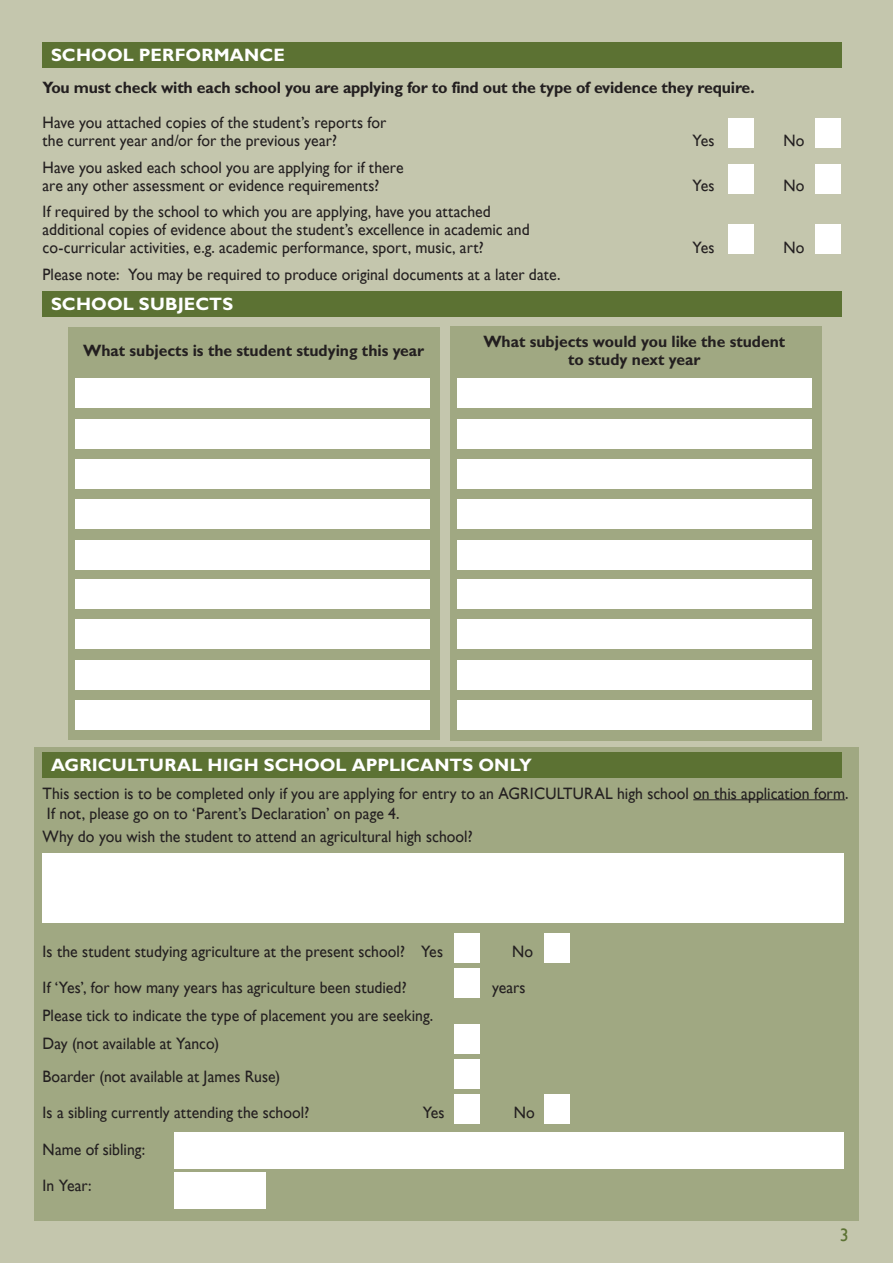
<style>
.page{position:relative;width:893px;height:1263px;background:#c4c6ad}
.page>*{position:absolute;margin:0;border:0;box-sizing:border-box;transform-origin:0 0}
.Headings{font:700 18px "Gill Sans";letter-spacing:.005em;color:#fff}
.t1{font:18px "Gill Sans";color:#5c7233}
.Body_caps{font:16.5px/18px "Gill Sans";letter-spacing:.005em;color:#231f20;scale:.95 1}
.Body_caps-2{font:700 16.5px/18px "Gill Sans";letter-spacing:-.01em;color:#231f20;text-align:center;scale:.95 1}
.Body_caps-3{font:700 16.5px "Gill Sans";letter-spacing:-.01em;color:#231f20;scale:.96 1}
</style>
<div class="page">
<div style="left:43px;top:43px;width:799px;height:25px;background:#5c7233"></div>
<div style="left:815px;top:118px;width:26px;height:30px;background:#fff"></div>
<div style="left:728px;top:118px;width:26px;height:30px;background:#fff"></div>
<div style="left:815px;top:164px;width:26px;height:29px;background:#fff"></div>
<div style="left:728px;top:164px;width:26px;height:29px;background:#fff"></div>
<div style="left:815px;top:225px;width:26px;height:29px;background:#fff"></div>
<div style="left:728px;top:225px;width:26px;height:29px;background:#fff"></div>
<div style="left:43px;top:291px;width:799px;height:26px;background:#5c7233"></div>
<div style="left:34px;top:747px;width:824px;height:473px;background:#a0a882"></div>
<hr style="left:693px;top:799px;width:152px;height:1px;background:#231f20">
<div style="left:43px;top:752px;width:799px;height:26px;background:#5c7233"></div>
<div style="left:43px;top:853px;width:801px;height:70px;background:#fff"></div>
<div style="left:174px;top:1132px;width:670px;height:36px;background:#fff"></div>
<div style="left:174px;top:1172px;width:92px;height:37px;background:#fff"></div>
<div style="left:454px;top:933px;width:25px;height:30px;background:#fff"></div>
<div style="left:544px;top:933px;width:26px;height:30px;background:#fff"></div>
<div style="left:544px;top:1094px;width:26px;height:30px;background:#fff"></div>
<div style="left:454px;top:968px;width:25px;height:29px;background:#fff"></div>
<div style="left:454px;top:1024px;width:25px;height:30px;background:#fff"></div>
<div style="left:454px;top:1059px;width:25px;height:30px;background:#fff"></div>
<div style="left:68px;top:327px;width:372px;height:413px;background:#a0a882"></div>
<div style="left:76px;top:378px;width:354px;height:30px;background:#fff"></div>
<div style="left:76px;top:419px;width:354px;height:30px;background:#fff"></div>
<div style="left:76px;top:459px;width:354px;height:30px;background:#fff"></div>
<div style="left:76px;top:499px;width:354px;height:30px;background:#fff"></div>
<div style="left:76px;top:540px;width:354px;height:29px;background:#fff"></div>
<div style="left:76px;top:579px;width:354px;height:30px;background:#fff"></div>
<div style="left:76px;top:619px;width:354px;height:30px;background:#fff"></div>
<div style="left:76px;top:660px;width:354px;height:30px;background:#fff"></div>
<div style="left:76px;top:700px;width:354px;height:30px;background:#fff"></div>
<div style="left:450px;top:326px;width:371px;height:414px;background:#a0a882"></div>
<div style="left:457px;top:378px;width:355px;height:30px;background:#fff"></div>
<div style="left:457px;top:419px;width:355px;height:30px;background:#fff"></div>
<div style="left:457px;top:459px;width:355px;height:30px;background:#fff"></div>
<div style="left:457px;top:499px;width:355px;height:30px;background:#fff"></div>
<div style="left:457px;top:540px;width:355px;height:29px;background:#fff"></div>
<div style="left:457px;top:579px;width:355px;height:30px;background:#fff"></div>
<div style="left:457px;top:619px;width:355px;height:30px;background:#fff"></div>
<div style="left:457px;top:660px;width:355px;height:30px;background:#fff"></div>
<div style="left:457px;top:700px;width:355px;height:30px;background:#fff"></div>
<div style="left:454px;top:1094px;width:25px;height:30px;background:#fff"></div>
<p class="Headings" style="left:51px;top:44px;width:235px">SCHOOL PERFORMANCE</p>
<p class="Body_caps-3" style="left:43px;top:78px;width:743px">You must check with each school you are applying for to find out the type of evidence they require.</p>
<p class="Body_caps" style="left:43px;top:114px;width:363px">Have you attached copies of the student’s reports for the current year and/or for the previous year?</p>
<p class="Body_caps" style="left:692px;top:132px;width:25px">Yes</p>
<p class="Body_caps" style="left:783px;top:132px;width:24px">No</p>
<p class="Body_caps" style="left:43px;top:158px;width:381px">Have you asked each school you are applying for if there are any other assessment or evidence requirements?</p>
<p class="Body_caps" style="left:43px;top:203px;width:514px">If required by the school to which you are applying, have you attached additional copies of evidence about the student’s excellence in academic and co-curricular activities, e.g. academic performance, sport, music, art?</p>
<p class="Body_caps" style="left:43px;top:265px;width:547px">Please note: You may be required to produce original documents at a later date.</p>
<p class="Headings" style="left:51px;top:293px;width:184px">SCHOOL SUBJECTS</p>
<p class="Body_caps" style="left:692px;top:176px;width:25px">Yes</p>
<p class="Body_caps" style="left:783px;top:176px;width:24px">No</p>
<p class="Body_caps" style="left:692px;top:239px;width:25px">Yes</p>
<p class="Body_caps" style="left:783px;top:239px;width:24px">No</p>
<p class="Body_caps-2" style="left:83px;top:341px;width:361px">What subjects is the student studying this year</p>
<p class="Body_caps-2" style="left:483px;top:333px;width:319px">What subjects would you like the student to study next year</p>
<p class="Headings" style="left:51px;top:754px;width:482px">AGRICULTURAL HIGH SCHOOL APPLICANTS ONLY</p>
<p class="Body_caps" style="left:43px;top:784px;width:850px">This section is to be completed only if you are applying for entry to an AGRICULTURAL high school on this application form.</p>
<p class="Body_caps" style="left:47px;top:804px;width:373px">If not, please go on to ‘Parent’s Declaration’ on page 4.</p>
<p class="Body_caps" style="left:43px;top:828px;width:454px">Why do you wish the student to attend an agricultural high school?</p>
<p class="Body_caps" style="left:43px;top:942px;width:423px">Is the student studying agriculture at the present school? Yes</p>
<p class="Body_caps" style="left:512px;top:942px;width:24px">No</p>
<p class="Body_caps" style="left:43px;top:979px;width:385px">If ‘Yes’, for how many years has agriculture been studied?</p>
<p class="Body_caps" style="left:492px;top:979px;width:37px">years</p>
<p class="Body_caps" style="left:43px;top:1007px;width:413px">Please tick to indicate the type of placement you are seeking.</p>
<p class="Body_caps" style="left:43px;top:1035px;width:187px">Day (not available at Yanco)</p>
<p class="Body_caps" style="left:43px;top:1067px;width:252px">Boarder (not available at James Ruse)</p>
<p class="Body_caps" style="left:43px;top:1103px;width:282px">Is a sibling currently attending the school?</p>
<p class="Body_caps" style="left:423px;top:1103px;width:25px">Yes</p>
<p class="Body_caps" style="left:514px;top:1103px;width:24px">No</p>
<p class="Body_caps" style="left:43px;top:1140px;width:110px">Name of sibling:</p>
<p class="Body_caps" style="left:43px;top:1176px;width:53px">In Year:</p>
<p class="t1" style="left:840px;top:1224px;width:10px">3</p>
</div>
